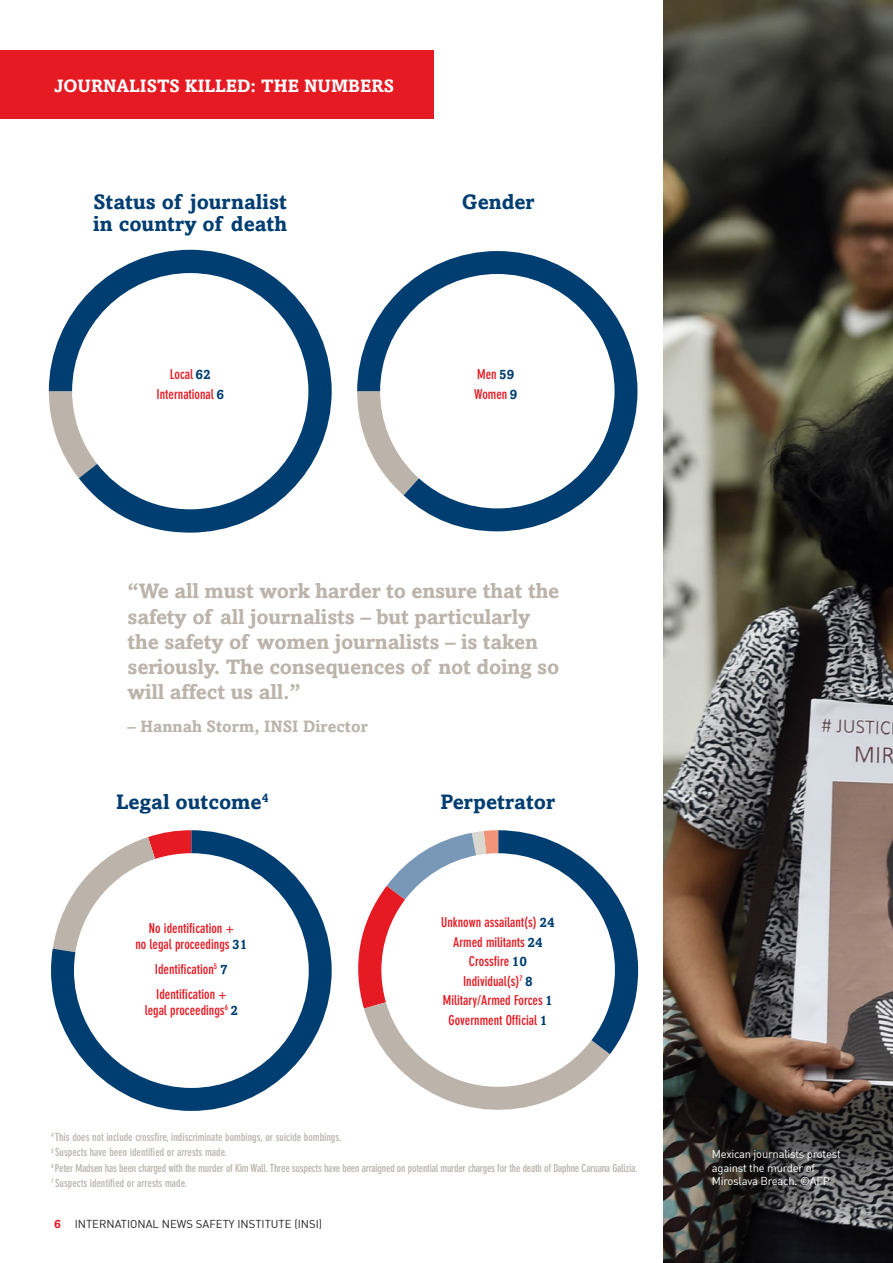
<style>
.page{position:relative;width:893px;height:1263px;background:#fff}
.page>*{position:absolute;margin:0;border:0;box-sizing:border-box;transform-origin:0 0}
.t1{font:700 21px/25.2px "Amasis";letter-spacing:-.01em;color:#bcb4ab}
.t2{font:700 21px/22.5px "Amasis";color:#003d71}
.t3{font:700 18px "Amasis";color:#fff}
.t4{font:700 16.5px "Amasis";color:#bcb4ab}
.t5{font:700 condensed 13.5px/16.2px "DIN Neuzeit Grotesk";color:#e51a23;text-align:center}
.t6{font:11.25px/13.5px "DIN";letter-spacing:-.02em;color:#fff}
.t7{font:11.25px "DIN";color:#231f20}
.t8{font:700 condensed 10.95px "DIN Neuzeit Grotesk";color:#bcb4ab}
.t9{font:700 condensed 10.95px "DIN Neuzeit Grotesk";letter-spacing:-.02em;color:#bcb4ab}
.s1{font-family:"Amasis";font-stretch:normal;color:#003d71}
.s2{font-family:"Amasis";font-weight:700;font-size:12px;color:#e51a23}
</style>
<div class="page">
<img style="left:663px;top:0;width:230px;height:1263px">
<div style="left:0;top:51px;width:434px;height:68px;background:#e51a23"></div>
<svg style="left:51px;top:830px;width:281px;height:281px"></svg>
<svg style="left:358px;top:830px;width:280px;height:280px"></svg>
<svg style="left:49px;top:250px;width:283px;height:283px"></svg>
<svg style="left:357px;top:251px;width:280px;height:280px"></svg>
<p class="t3" style="left:54px;top:75px;width:342px">JOURNALISTS KILLED: THE NUMBERS</p>
<p class="t2" style="left:93px;top:190px;width:195px">Status of journalist in country of death</p>
<p class="t5" style="left:170px;top:366px;width:42px">Local <span class="s1">62</span></p>
<p class="t5" style="left:157px;top:386px;width:69px">International <span class="s1">6</span></p>
<p class="t2" style="left:462px;top:190px;width:74px">Gender</p>
<p class="t5" style="left:477px;top:366px;width:39px">Men <span class="s1">59</span></p>
<p class="t5" style="left:474px;top:386px;width:45px">Women <span class="s1">9</span></p>
<p class="t1" style="left:128px;top:578px;width:433px">“We all must work harder to ensure that the safety of all journalists – but particularly the safety of women journalists – is taken seriously. The consequences of not doing so will affect us all.”</p>
<p class="t4" style="left:128px;top:716px;width:241px">– Hannah Storm, INSI Director</p>
<p class="t2" style="left:116px;top:790px;width:154px">Legal outcome<sup>4</sup></p>
<p class="t5" style="left:135px;top:920px;width:113px">No identification +<br>no legal proceedings <span class="s1">31</span></p>
<p class="t5" style="left:155px;top:961px;width:75px">Identification<sup>5</sup> <span class="s1">7</span></p>
<p class="t5" style="left:145px;top:985px;width:95px">Identification + legal proceedings<sup>6</sup> <span class="s1">2</span></p>
<p class="t2" style="left:440px;top:790px;width:116px">Perpetrator</p>
<p class="t5" style="left:441px;top:914px;width:115px">Unknown assailant(s) <span class="s1">24</span></p>
<p class="t5" style="left:453px;top:933px;width:91px">Armed militants <span class="s1">24</span></p>
<p class="t5" style="left:469px;top:953px;width:60px">Crossfire <span class="s1">10</span></p>
<p class="t5" style="left:463px;top:972px;width:71px">Individual(s)<sup>7</sup> <span class="s1">8</span></p>
<p class="t5" style="left:443px;top:992px;width:111px">Military/Armed Forces <span class="s1">1</span></p>
<p class="t5" style="left:448px;top:1011px;width:100px">Government Official <span class="s1">1</span></p>
<p class="t8" style="left:51px;top:1131px;width:292px"><sup>4</sup> This does not include crossfire, indiscriminate bombings, or suicide bombings.</p>
<p class="t8" style="left:51px;top:1146px;width:178px"><sup>5</sup> Suspects have been identified or arrests made.</p>
<p class="t9" style="left:51px;top:1161px;width:588px"><sup>6</sup> Peter Madsen has been charged with the murder of Kim Wall. Three suspects have been arraigned on potential murder charges for the death of Daphne Caruana Galizia.</p>
<p class="t8" style="left:51px;top:1176px;width:138px"><sup>7</sup> Suspects identified or arrests made.</p>
<p class="t7" style="left:54px;top:1217px;width:270px"><span class="s2">6</span> INTERNATIONAL NEWS SAFETY INSTITUTE (INSI)</p>
<p class="t6" style="left:712px;top:1147px;width:130px">Mexican journalists protest against the murder of<br>Miroslava Breach. ©AFP</p>
</div>
